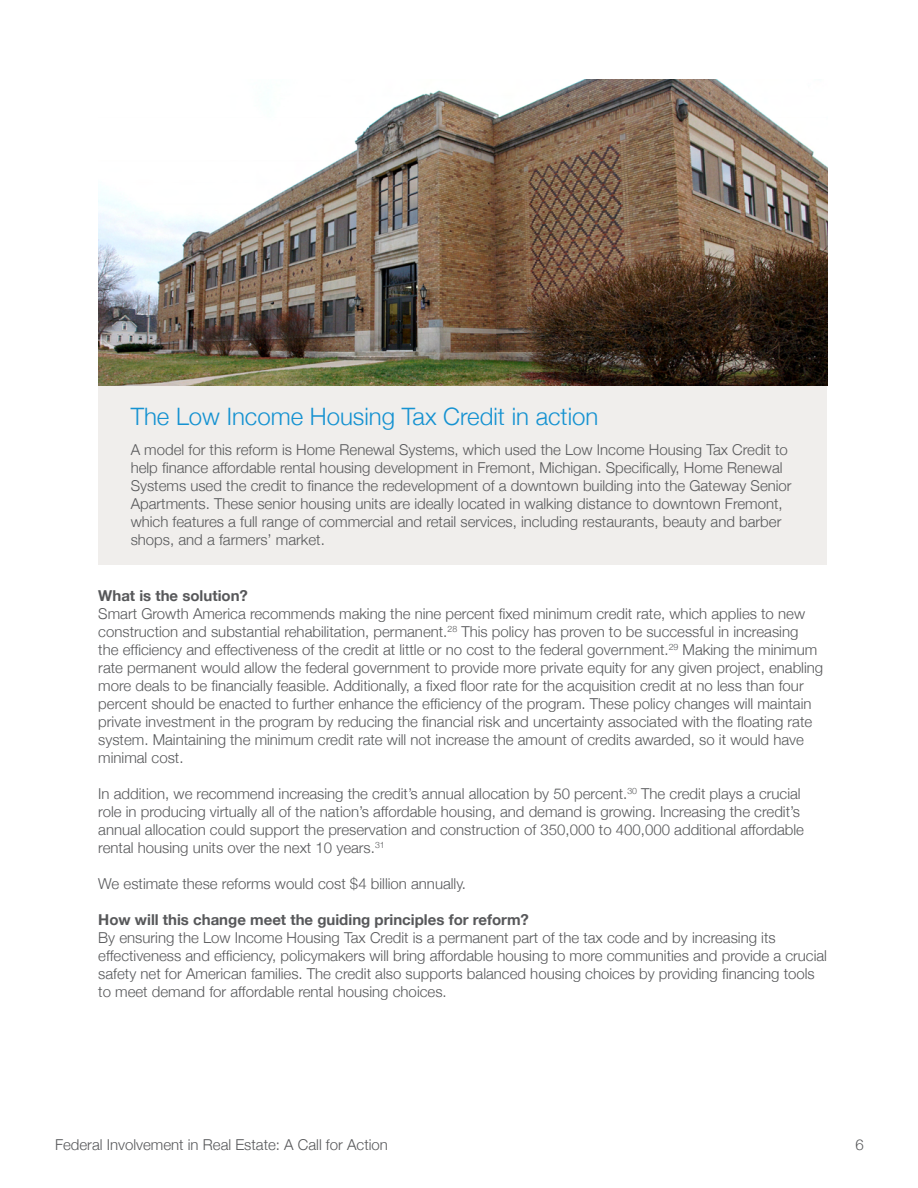
<style>
.page{position:relative;width:918px;height:1188px;background:#fff}
.page>*{position:absolute;margin:0;border:0;box-sizing:border-box;transform-origin:0 0}
.BODY{font:300 24px "Helvetica Neue";color:#1592d1}
.BODY-2{font:300 15px/18px "Helvetica Neue";color:#57585a}
.BODY-3{font:700 15px "Helvetica Neue";color:#57585a}
</style>
<div class="page">
<div style="left:98px;top:379px;width:729px;height:186px;background:#f0eeec"></div>
<img style="left:98px;top:80px;width:729px;height:306px">
<p class="BODY" style="left:131px;top:397px;width:469px">The Low Income Housing Tax Credit in action</p>
<p class="BODY-2" style="left:131px;top:440px;width:663px">A model for this reform is Home Renewal Systems, which used the Low Income Housing Tax Credit to help finance affordable rental housing development in Fremont, Michigan. Specifically, Home Renewal Systems used the credit to finance the redevelopment of a downtown building into the Gateway Senior Apartments. These senior housing units are ideally located in walking distance to downtown Fremont, which features a full range of commercial and retail services, including restaurants, beauty and barber shops, and a farmers’ market.</p>
<p class="BODY-3" style="left:98px;top:583px;width:151px">What is the solution?</p>
<p class="BODY-2" style="left:98px;top:604px;width:726px">Smart Growth America recommends making the nine percent fixed minimum credit rate, which applies to new construction and substantial rehabilitation, permanent.<sup>28</sup> This policy has proven to be successful in increasing<br>the efficiency and effectiveness of the credit at little or no cost to the federal government.<sup>29</sup> Making the minimum rate permanent would allow the federal government to provide more private equity for any given project, enabling more deals to be financially feasible. Additionally, a fixed floor rate for the acquisition credit at no less than four percent should be enacted to further enhance the efficiency of the program. These policy changes will maintain private investment in the program by reducing the financial risk and uncertainty associated with the floating rate system. Maintaining the minimum credit rate will not increase the amount of credits awarded, so it would have minimal cost.</p>
<p class="BODY-2" style="left:98px;top:784px;width:707px">In addition, we recommend increasing the credit’s annual allocation by 50 percent.<sup>30</sup> The credit plays a crucial role in producing virtually all of the nation’s affordable housing, and demand is growing. Increasing the credit’s annual allocation could support the preservation and construction of 350,000 to 400,000 additional affordable rental housing units over the next 10 years.<sup>31</sup></p>
<p class="BODY-2" style="left:98px;top:874px;width:369px">We estimate these reforms would cost $4 billion annually.</p>
<p class="BODY-3" style="left:98px;top:907px;width:432px">How will this change meet the guiding principles for reform?</p>
<p class="BODY-2" style="left:98px;top:928px;width:730px">By ensuring the Low Income Housing Tax Credit is a permanent part of the tax code and by increasing its effectiveness and efficiency, policymakers will bring affordable housing to more communities and provide a crucial safety net for American families. The credit also supports balanced housing choices by providing financing tools to meet demand for affordable rental housing choices.</p>
<p class="BODY-2" style="left:55px;top:1135px;width:334px">Federal Involvement in Real Estate: A Call for Action</p>
<p class="BODY-2" style="left:856px;top:1135px;width:10px">6</p>
</div>
